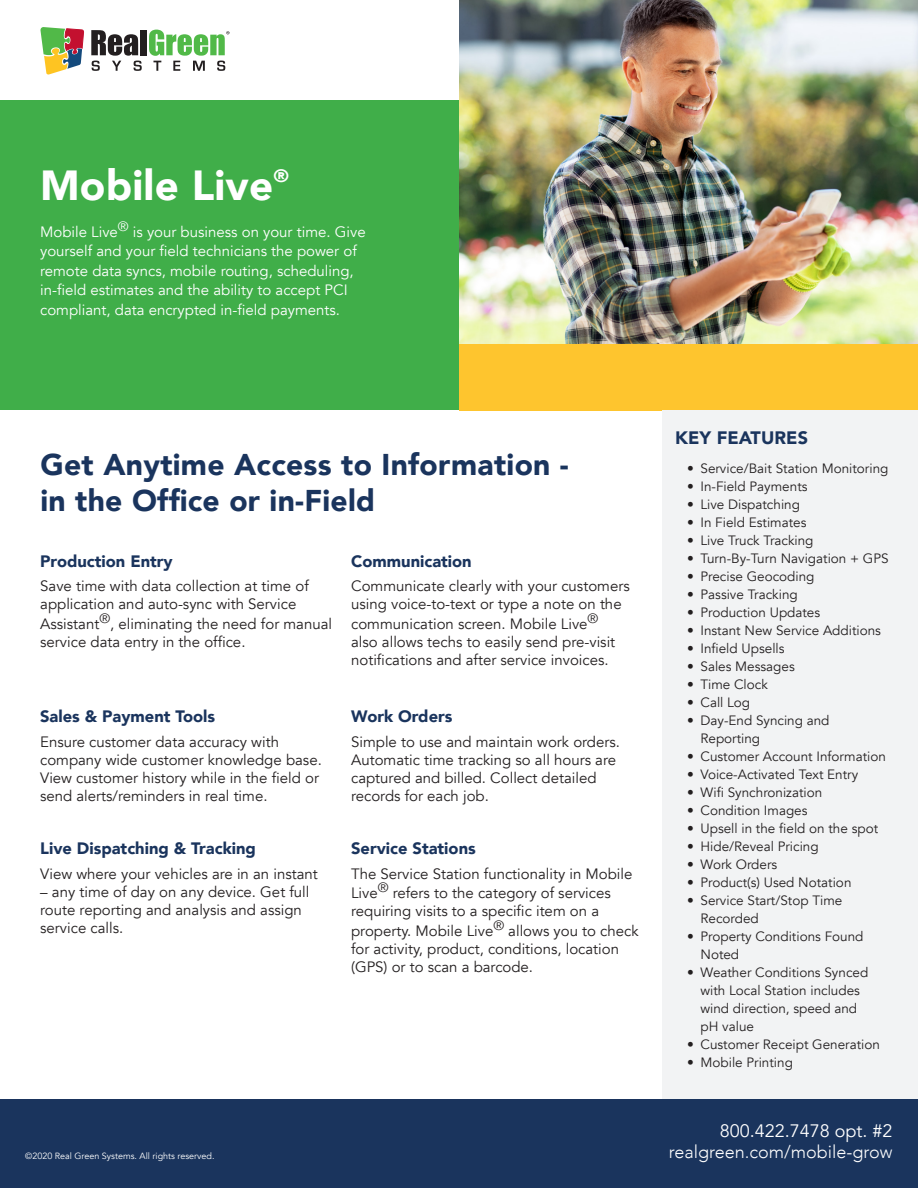
<style>
.page{position:relative;width:918px;height:1188px;background:#fff}
.page>*{position:absolute;margin:0;border:0;box-sizing:border-box;transform-origin:0 0}
.t1{font:900 42px "Avenir";letter-spacing:.005em;color:#fff}
.t2{font:900 30px/36px "Avenir";letter-spacing:.01em;color:#1a345d}
.t3{font:300 18px "Avenir";color:#fff}
.t4{font:18px "Avenir";color:#fff}
.t5{font:900 18px "Avenir";letter-spacing:.005em;color:#1a345d}
.t6{font:800 18px "Avenir";color:#fff;scale:1.08 1}
.t7{font:900 16.5px "Avenir";color:#1a345d}
.t8{font:15px/18px "Avenir";color:#231f20}
.t9{font:15px/19.5px "Avenir";color:#fff}
.t10{font:13.5px/18px "Avenir";color:#231f20}
.t11{font:9px "Avenir";color:#fff}
</style>
<div class="page">
<div style="left:0;top:101px;width:459px;height:309px;background:#40ae49"></div>
<div style="left:140px;top:30px;width:7px;height:26px;background:#231f20"></div>
<svg style="left:40px;top:27px;width:44px;height:48px"></svg>
<svg style="left:91px;top:30px;width:51px;height:41px"></svg>
<svg style="left:149px;top:30px;width:80px;height:41px"></svg>
<div style="left:459px;top:335px;width:459px;height:75px;background:#fec52e"></div>
<img style="left:459px;top:0;width:459px;height:343px">
<div style="left:662px;top:410px;width:256px;height:689px;background:#f2f3f4"></div>
<div style="left:0;top:1099px;width:918px;height:89px;background:#1a345d"></div>
<p class="t1" style="left:40px;top:150px;width:235px">Mobile Live</p>
<p class="t6" style="left:273px;top:162px;width:16px">®</p>
<p class="t9" style="left:40px;top:222px;width:327px">Mobile Live<sup>®</sup> is your business on your time. Give yourself and your field technicians the power of remote data syncs, mobile routing, scheduling, in-field estimates and the ability to accept PCI compliant, data encrypted in-field payments.</p>
<p class="t2" style="left:40px;top:446px;width:530px">Get Anytime Access to Information - in the Office or in-Field</p>
<p class="t7" style="left:40px;top:547px;width:134px">Production Entry</p>
<p class="t8" style="left:40px;top:578px;width:270px">Save time with data collection at time of application and auto-sync with Service</p>
<p class="t8" style="left:40px;top:615px;width:293px">Assistant<sup>®</sup>, eliminating the need for manual service data entry in the office.</p>
<p class="t7" style="left:40px;top:702px;width:177px">Sales &amp; Payment Tools</p>
<p class="t8" style="left:40px;top:733px;width:283px">Ensure customer data accuracy with company wide customer knowledge base.<br>View customer history while in the field or send alerts/reminders in real time.</p>
<p class="t7" style="left:40px;top:834px;width:217px">Live Dispatching &amp; Tracking</p>
<p class="t8" style="left:40px;top:865px;width:279px">View where your vehicles are in an instant</p>
<p class="t8" style="left:40px;top:883px;width:271px">– any time of day on any device. Get full route reporting and analysis and assign service calls.</p>
<p class="t7" style="left:351px;top:547px;width:122px">Communication</p>
<p class="t8" style="left:351px;top:578px;width:280px">Communicate clearly with your customers using voice-to-text or type a note on the</p>
<p class="t8" style="left:351px;top:615px;width:266px">communication screen. Mobile Live<sup>® </sup>also allows techs to easily send pre-visit notifications and after service invoices.</p>
<p class="t7" style="left:351px;top:702px;width:103px">Work Orders</p>
<p class="t8" style="left:351px;top:733px;width:270px">Simple to use and maintain work orders.<br>Automatic time tracking so all hours are captured and billed. Collect detailed records for each job.</p>
<p class="t7" style="left:351px;top:834px;width:126px">Service Stations</p>
<p class="t8" style="left:351px;top:864px;width:283px;line-height:19.5px">The Service Station functionality in Mobile<br>Live<sup>®</sup> refers to the category of services</p>
<p class="t8" style="left:351px;top:902px;width:289px;line-height:19.5px">requiring visits to a specific item on a property. Mobile Live<sup>®</sup> allows you to check</p>
<p class="t8" style="left:351px;top:940px;width:270px">for activity, product, conditions, location (GPS) or to scan a barcode.</p>
<p class="t5" style="left:675px;top:422px;width:135px">KEY FEATURES</p>
<p class="t10" style="left:687px;top:460px;width:203px">• Service/Bait Station Monitoring</p>
<p class="t10" style="left:687px;top:478px;width:122px">• In-Field Payments</p>
<p class="t10" style="left:687px;top:496px;width:114px">• Live Dispatching</p>
<p class="t10" style="left:687px;top:514px;width:121px">• In Field Estimates</p>
<p class="t10" style="left:687px;top:532px;width:128px">• Live Truck Tracking</p>
<p class="t10" style="left:687px;top:550px;width:203px">• Turn-By-Turn Navigation + GPS</p>
<p class="t10" style="left:687px;top:568px;width:129px">• Precise Geocoding</p>
<p class="t10" style="left:687px;top:586px;width:112px">• Passive Tracking</p>
<p class="t10" style="left:687px;top:604px;width:135px">• Production Updates</p>
<p class="t10" style="left:687px;top:622px;width:196px">• Instant New Service Additions</p>
<p class="t10" style="left:687px;top:640px;width:99px">• Infield Upsells</p>
<p class="t10" style="left:687px;top:658px;width:109px">• Sales Messages</p>
<p class="t10" style="left:687px;top:676px;width:82px">• Time Clock</p>
<p class="t10" style="left:687px;top:694px;width:65px">• Call Log</p>
<p class="t10" style="left:700px;top:712px;width:131px;text-indent:-14px">• Day-End Syncing and<br>Reporting</p>
<p class="t10" style="left:687px;top:748px;width:201px">• Customer Account Information</p>
<p class="t10" style="left:687px;top:766px;width:173px">• Voice-Activated Text Entry</p>
<p class="t10" style="left:687px;top:784px;width:137px">• Wifi Synchronization</p>
<p class="t10" style="left:687px;top:802px;width:122px">• Condition Images</p>
<p class="t10" style="left:687px;top:820px;width:193px">• Upsell in the field on the spot</p>
<p class="t10" style="left:687px;top:838px;width:133px">• Hide/Reveal Pricing</p>
<p class="t10" style="left:687px;top:856px;width:92px">• Work Orders</p>
<p class="t10" style="left:687px;top:874px;width:166px">• Product(s) Used Notation</p>
<p class="t10" style="left:700px;top:892px;width:143px;text-indent:-14px">• Service Start/Stop Time<br>Recorded</p>
<p class="t10" style="left:700px;top:928px;width:164px;text-indent:-14px">• Property Conditions Found<br>Noted</p>
<p class="t10" style="left:700px;top:964px;width:169px;text-indent:-14px">• Weather Conditions Synced with Local Station includes wind direction, speed and pH value</p>
<p class="t10" style="left:687px;top:1036px;width:194px">• Customer Receipt Generation</p>
<p class="t10" style="left:687px;top:1054px;width:107px">• Mobile Printing</p>
<p class="t4" style="left:720px;top:1120px;width:174px">800.422.7478 opt. #2</p>
<p class="t11" style="left:25px;top:1150px;width:191px">©2020 Real Green Systems. All rights reserved.</p>
<p class="t3" style="left:669px;top:1141px;width:225px">realgreen.com/mobile-grow</p>
</div>
